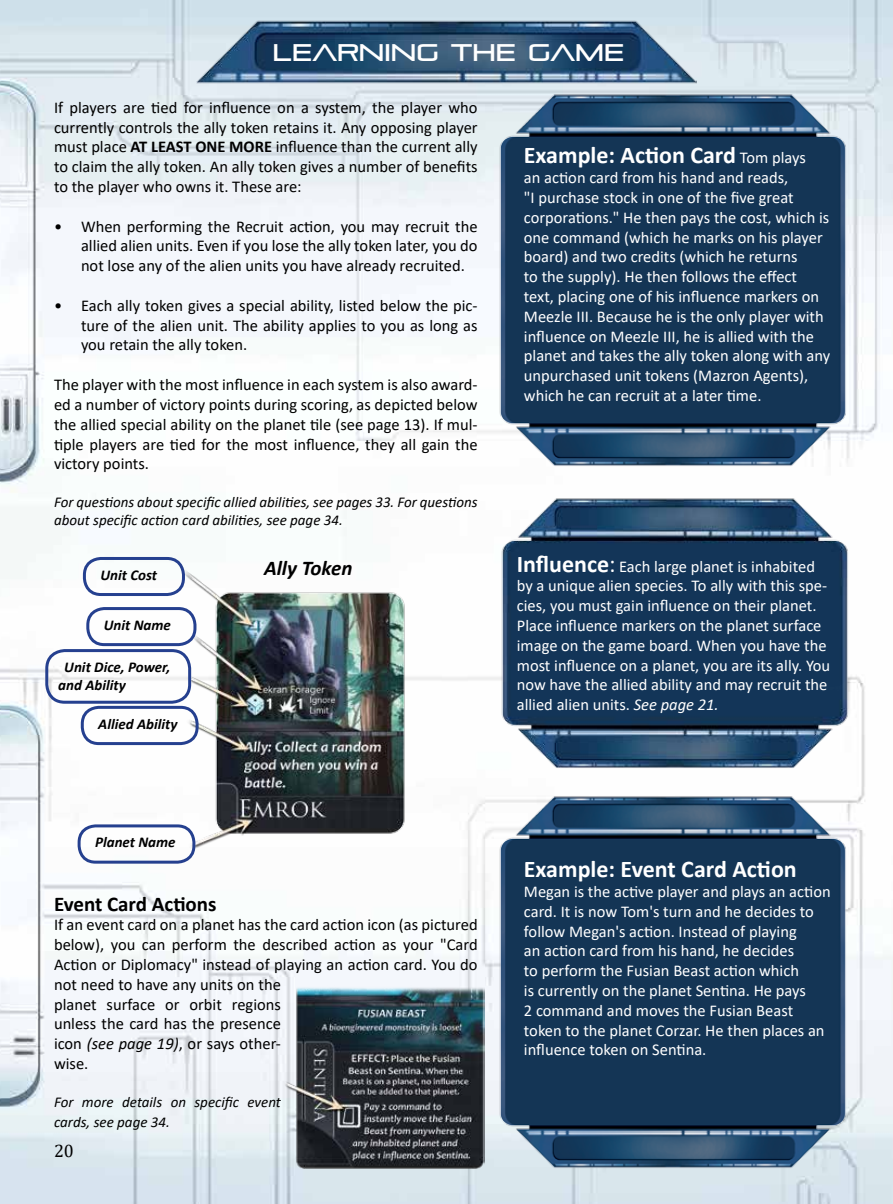
<style>
.page{position:relative;width:893px;height:1204px;background:#fff}
.page>*{position:absolute;margin:0;border:0;box-sizing:border-box;transform-origin:0 0}
.t1{font:700 24px "Calibri";color:#fff}
.t2{font:24px "Pirulen";color:#fff}
.t3{font:700 21px "Calibri";color:#000}
.t4{font:italic 700 21px "Calibri";color:#000}
.t5{font:18px "Cambria";color:#000}
.t6{font:16.5px/19.8px "Calibri";color:#fff}
.t7{font:16.5px/19.8px "Calibri";color:#000;text-align:justify}
.t8{font:italic 15px/18px "Calibri";color:#000}
.t9{font:italic 700 15px/18px "Calibri";color:#000}
.s1{font-weight:700}
.s2{font-weight:400;font-size:16.5px}
.s3{font-weight:700;font-size:24px}
.s4{font-size:24px}
.s5{font-style:italic}
</style>
<div class="page">
<img style="left:0;top:0;width:893px;height:1203px">
<img style="left:494px;top:491px;width:359px;height:279px">
<img style="left:197px;top:16px;width:499px;height:72px">
<img style="left:180px;top:569px;width:232px;height:296px">
<div style="left:83px;top:557px;width:102px;height:39px;border:3px solid #25408f;border-radius:16px"></div>
<div style="left:86px;top:607px;width:110px;height:39px;border:3px solid #25408f;border-radius:16px"></div>
<div style="left:45px;top:649px;width:146px;height:54px;border:3px solid #25408f;border-radius:18px"></div>
<div style="left:81px;top:705px;width:118px;height:40px;border:3px solid #25408f;border-radius:17px"></div>
<div style="left:78px;top:824px;width:117px;height:39px;border:3px solid #25408f;border-radius:17px"></div>
<img style="left:281px;top:976px;width:204px;height:194px">
<img style="left:492px;top:88px;width:359px;height:382px">
<img style="left:492px;top:789px;width:359px;height:382px">
<h1 class="t2" style="left:273px;top:37px;width:353px">LEARNING THE GAME</h1>
<p class="t7" style="left:54px;top:97px;width:425px">If players are tied for influence on a system, the player who currently controls the ally token retains it. Any opposing player must place <span class="s1">AT LEAST ONE MORE</span> influence than the current ally to claim the ally token. An ally token gives a number of benefits to the player who owns it. These are:</p>
<p class="t7" style="left:81px;top:216px;width:398px;text-indent:-27px">• When performing the Recruit action, you may recruit the allied alien units. Even if you lose the ally token later, you do not lose any of the alien units you have already recruited.</p>
<p class="t7" style="left:81px;top:295px;width:398px;text-indent:-27px">• Each ally token gives a special ability, listed below the pic&shy;ture of the alien unit. The ability applies to you as long as you retain the ally token.</p>
<p class="t7" style="left:54px;top:374px;width:425px">The player with the most influence in each system is also award&shy;ed a number of victory points during scoring, as depicted below the allied special ability on the planet tile (see page 13). If mul&shy;tiple players are tied for the most influence, they all gain the victory points.</p>
<p class="t8" style="left:54px;top:492px;width:425px">For questions about specific allied abilities, see pages 33. For questions about specific action card abilities, see page 34.</p>
<p class="t9" style="left:100px;top:565px;width:58px">Unit Cost</p>
<p class="t9" style="left:104px;top:615px;width:69px">Unit Name</p>
<p class="t9" style="left:58px;top:657px;width:114px;text-indent:6px">Unit Dice, Power, and Ability</p>
<p class="t9" style="left:98px;top:714px;width:81px">Allied Ability</p>
<p class="t4" style="left:264px;top:553px;width:90px">Ally Token</p>
<h1 class="t1" style="left:524px;top:138px;width:283px">Example: Action Card <span class="s2">Tom plays</span></h1>
<p class="t6" style="left:524px;top:167px;width:308px">an action card from his hand and reads,<br>"I purchase stock in one of the five great corporations." He then pays the cost, which is one command (which he marks on his player board) and two credits (which he returns<br>to the supply). He then follows the effect text, placing one of his influence markers on Meezle III. Because he is the only player with influence on Meezle III, he is allied with the planet and takes the ally token along with any unpurchased unit tokens (Mazron Agents), which he can recruit at a later time.</p>
<p class="t6" style="left:517px;top:555px;width:315px"><span class="s3">Influence</span><span class="s4">:</span> Each large planet is inhabited by a unique alien species. To ally with this spe&shy;cies, you must gain influence on their planet.<br>Place influence markers on the planet surface image on the game board. When you have the most influence on a planet, you are its ally. You now have the allied ability and may recruit the allied alien units. <span class="s5">See page 21.</span></p>
<p class="t9" style="left:95px;top:832px;width:82px">Planet Name</p>
<p class="t3" style="left:54px;top:888px;width:164px">Event Card Actions</p>
<p class="t7" style="left:54px;top:914px;width:425px;text-align:left">If an event card on a planet has the card action icon (as pictured below), you can perform the described action as your "Card Action or Diplomacy" instead of playing an action card. You do not need to have any units on the<br>planet surface or orbit regions<br>unless the card has the presence<br>icon <span class="s5">(see page 19)</span>, or says other-<br>wise.</p>
<p class="t8" style="left:54px;top:1091px;width:228px;line-height:19.8px">For more details on specific event cards, see page 34.</p>
<p class="t5" style="left:54px;top:1140px;width:21px">20</p>
<h1 class="t1" style="left:524px;top:852px;width:274px">Example: Event Card Action</h1>
<p class="t6" style="left:524px;top:881px;width:308px">Megan is the active player and plays an action card. It is now Tom's turn and he decides to follow Megan's action. Instead of playing<br>an action card from his hand, he decides<br>to perform the Fusian Beast action which<br>is currently on the planet Sentina. He pays<br>2 command and moves the Fusian Beast token to the planet Corzar. He then places an influence token on Sentina.</p>
</div>
